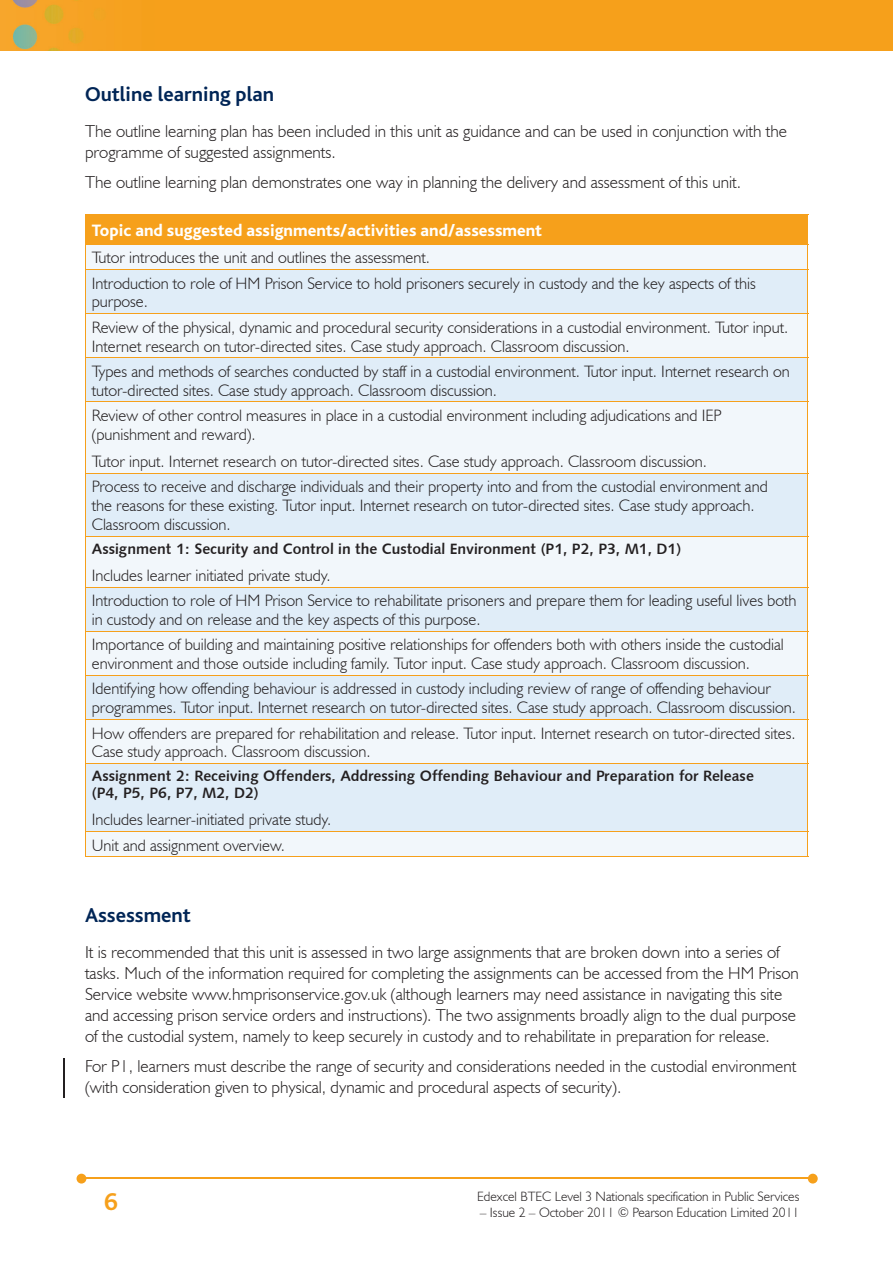
<style>
.page{position:relative;width:893px;height:1263px;background:#fff}
.page>*{position:absolute;margin:0;border:0;box-sizing:border-box;transform-origin:0 0}
.t1{font:700 25.5px "Bliss";color:#f6a01b}
.t2{font:700 21px "Bliss";color:#002556}
.t3{font:300 17.25px/21px "Humanist 521 BT";color:#231f20}
.t4{font:800 17.25px "Bliss";color:#fff}
.t5{font:300 16.5px/25.3px "Humanist 521 BT";color:#231f20}
.t6{font:15px/16.5px "Humanist 531 BT Bold A";color:#231f20}
.t7{font:300 13.5px "Humanist 521 BT";color:#231f20}
</style>
<div class="page">
<img style="left:0;top:0;width:893px;height:51px">
<hr style="left:82px;top:1178px;width:728px;height:1px;background:#f6a01b">
<svg style="left:808px;top:1174px;width:10px;height:9px"></svg>
<svg style="left:77px;top:1174px;width:9px;height:9px"></svg>
<div style="left:85px;top:214px;width:723px;height:30px;background:#f6a01b"></div>
<div style="left:86px;top:245px;width:721px;height:611px;background:#f2f7fb"></div>
<svg style="left:86px;top:270px;width:721px;height:561px;fill:#e0edf8"></svg>
<svg style="left:85px;top:245px;width:1px;height:24px"></svg>
<svg style="left:807px;top:245px;width:1px;height:24px"></svg>
<hr style="left:85px;top:244px;width:723px;height:1px;background:#f6a01b">
<hr style="left:85px;top:270px;width:1px;height:43px;background:#f6a01b">
<hr style="left:807px;top:270px;width:1px;height:43px;background:#f6a01b">
<hr style="left:85px;top:269px;width:723px;height:1px;background:#f6a01b">
<hr style="left:85px;top:314px;width:1px;height:43px;background:#f6a01b">
<hr style="left:807px;top:314px;width:1px;height:43px;background:#f6a01b">
<hr style="left:85px;top:313px;width:723px;height:1px;background:#f6a01b">
<hr style="left:85px;top:358px;width:1px;height:44px;background:#f6a01b">
<hr style="left:807px;top:358px;width:1px;height:44px;background:#f6a01b">
<hr style="left:85px;top:357px;width:723px;height:1px;background:#f6a01b">
<hr style="left:85px;top:402px;width:1px;height:71px;background:#f6a01b">
<hr style="left:807px;top:402px;width:1px;height:71px;background:#f6a01b">
<hr style="left:85px;top:402px;width:723px;height:1px;background:#f6a01b">
<hr style="left:85px;top:474px;width:1px;height:62px;background:#f6a01b">
<hr style="left:807px;top:474px;width:1px;height:62px;background:#f6a01b">
<hr style="left:85px;top:473px;width:723px;height:1px;background:#f6a01b">
<hr style="left:85px;top:536px;width:1px;height:51px;background:#f6a01b">
<hr style="left:807px;top:536px;width:1px;height:51px;background:#f6a01b">
<hr style="left:85px;top:536px;width:723px;height:1px;background:#f6a01b">
<hr style="left:85px;top:588px;width:1px;height:43px;background:#f6a01b">
<hr style="left:807px;top:588px;width:1px;height:43px;background:#f6a01b">
<hr style="left:85px;top:587px;width:723px;height:1px;background:#f6a01b">
<hr style="left:85px;top:632px;width:1px;height:43px;background:#f6a01b">
<hr style="left:807px;top:632px;width:1px;height:43px;background:#f6a01b">
<hr style="left:85px;top:631px;width:723px;height:1px;background:#f6a01b">
<hr style="left:85px;top:676px;width:1px;height:43px;background:#f6a01b">
<hr style="left:807px;top:676px;width:1px;height:43px;background:#f6a01b">
<hr style="left:85px;top:675px;width:723px;height:1px;background:#f6a01b">
<hr style="left:85px;top:720px;width:1px;height:43px;background:#f6a01b">
<hr style="left:807px;top:720px;width:1px;height:43px;background:#f6a01b">
<hr style="left:85px;top:719px;width:723px;height:1px;background:#f6a01b">
<hr style="left:85px;top:764px;width:1px;height:67px;background:#f6a01b">
<hr style="left:807px;top:764px;width:1px;height:67px;background:#f6a01b">
<hr style="left:85px;top:763px;width:723px;height:1px;background:#f6a01b">
<hr style="left:85px;top:856px;width:723px;height:1px;background:#f6a01b">
<svg style="left:85px;top:832px;width:1px;height:24px"></svg>
<svg style="left:807px;top:832px;width:1px;height:24px"></svg>
<hr style="left:85px;top:831px;width:723px;height:1px;background:#f6a01b">
<hr style="left:63px;top:1058px;width:2px;height:40px;background:#231f20">
<p class="t2" style="left:85px;top:83px;width:191px">Outline learning plan</p>
<p class="t3" style="left:85px;top:120px;width:704px">The outline learning plan has been included in this unit as guidance and can be used in conjunction with the programme of suggested assignments.</p>
<p class="t3" style="left:85px;top:171px;width:657px">The outline learning plan demonstrates one way in planning the delivery and assessment of this unit.</p>
<p class="t4" style="left:92px;top:221px;width:452px">Topic and suggested assignments/activities and/assessment</p>
<p class="t5" style="left:92px;top:245px;width:665px">Tutor introduces the unit and outlines the assessment.<br>Introduction to role of HM Prison Service to hold prisoners securely in custody and the key aspects of this</p>
<p class="t5" style="left:92px;top:289px;width:698px">purpose.<br>Review of the physical, dynamic and procedural security considerations in a custodial environment. Tutor input.</p>
<p class="t5" style="left:92px;top:333px;width:699px">Internet research on tutor-directed sites. Case study approach. Classroom discussion.<br>Types and methods of searches conducted by staff in a custodial environment. Tutor input. Internet research on</p>
<p class="t5" style="left:92px;top:377px;width:632px">tutor-directed sites. Case study approach. Classroom discussion.<br>Review of other control measures in place in a custodial environment including adjudications and IEP</p>
<p class="t5" style="left:92px;top:420px;width:617px;line-height:27.3px">(punishment and reward).<br>Tutor input. Internet research on tutor-directed sites. Case study approach. Classroom discussion.</p>
<p class="t5" style="left:92px;top:477px;width:677px;line-height:18.8px">Process to receive and discharge individuals and their property into and from the custodial environment and the reasons for these existing. Tutor input. Internet research on tutor-directed sites. Case study approach.<br>Classroom discussion.</p>
<p class="t6" style="left:92px;top:540px;width:591px">Assignment 1: Security and Control in the Custodial Environment (P1, P2, P3, M1, D1)</p>
<p class="t5" style="left:92px;top:562px;width:706px">Includes learner initiated private study.<br>Introduction to role of HM Prison Service to rehabilitate prisoners and prepare them for leading useful lives both</p>
<p class="t5" style="left:92px;top:606px;width:694px">in custody and on release and the key aspects of this purpose.<br>Importance of building and maintaining positive relationships for offenders both with others inside the custodial</p>
<p class="t5" style="left:92px;top:651px;width:680px">environment and those outside including family. Tutor input. Case study approach. Classroom discussion.<br>Identifying how offending behaviour is addressed in custody including review of range of offending behaviour</p>
<p class="t5" style="left:92px;top:695px;width:706px">programmes. Tutor input. Internet research on tutor-directed sites. Case study approach. Classroom discussion.<br>How offenders are prepared for rehabilitation and release. Tutor input. Internet research on tutor-directed sites.</p>
<p class="t5" style="left:92px;top:739px;width:280px">Case study approach. Classroom discussion.</p>
<p class="t6" style="left:92px;top:768px;width:664px">Assignment 2: Receiving Offenders, Addressing Offending Behaviour and Preparation for Release (P4, P5, P6, P7, M2, D2)</p>
<p class="t5" style="left:92px;top:806px;width:241px">Includes learner-initiated private study.<br>Unit and assignment overview.</p>
<p class="t2" style="left:85px;top:904px;width:107px">Assessment</p>
<p class="t3" style="left:85px;top:942px;width:715px">It is recommended that this unit is assessed in two large assignments that are broken down into a series of tasks. Much of the information required for completing the assignments can be accessed from the HM Prison Service website www.hmprisonservice.gov.uk (although learners may need assistance in navigating this site and accessing prison service orders and instructions). The two assignments broadly align to the dual purpose of the custodial system, namely to keep securely in custody and to rehabilitate in preparation for release.</p>
<p class="t3" style="left:85px;top:1056px;width:713px">For P1, learners must describe the range of security and considerations needed in the custodial environment (with consideration given to physical, dynamic and procedural aspects of security).</p>
<h1 class="t1" style="left:104px;top:1188px;width:15px">6</h1>
<p class="t7" style="left:477px;top:1188px;width:324px">Edexcel BTEC Level 3 Nationals specification in Public Services</p>
<p class="t7" style="left:480px;top:1204px;width:321px">– Issue 2 – October 2011 © Pearson Education Limited 2011</p>
</div>
